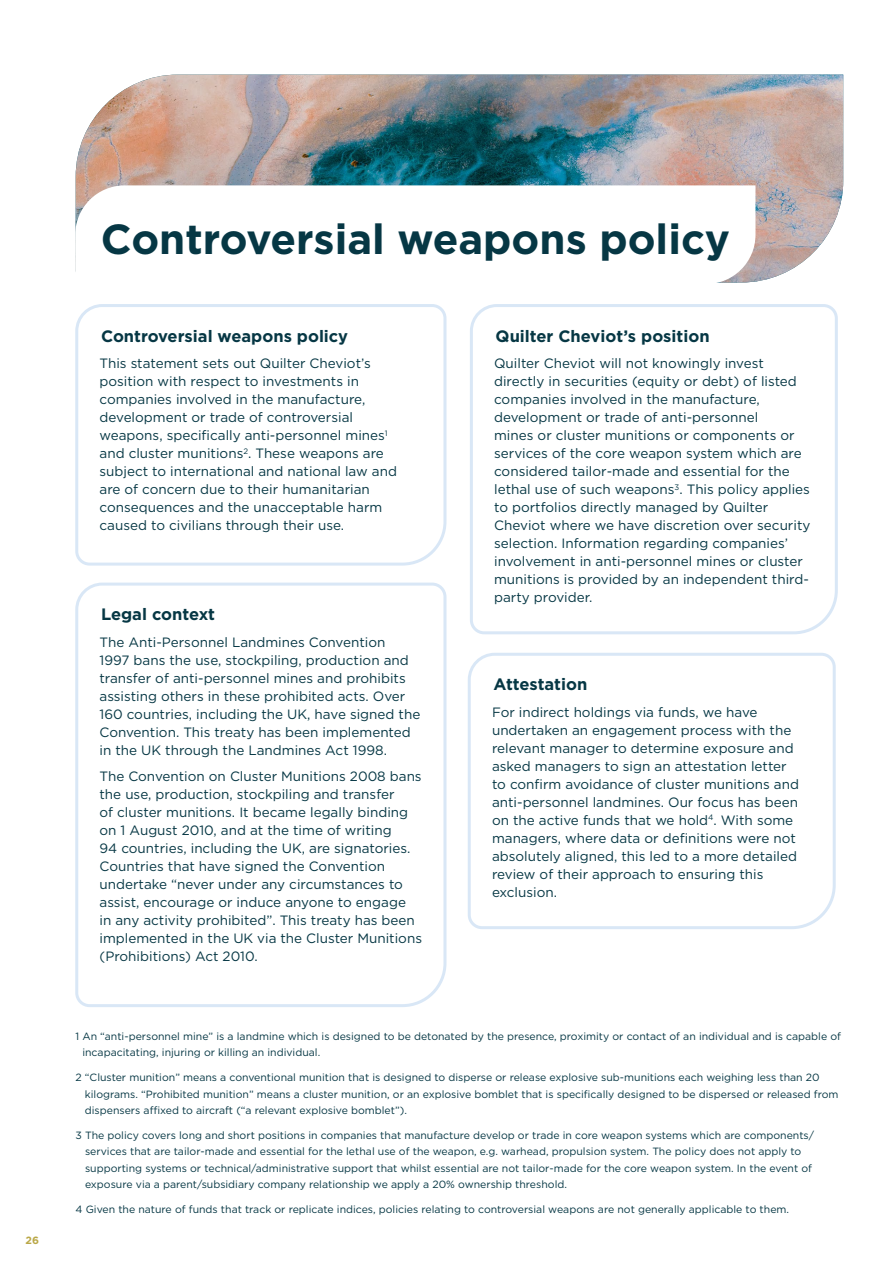
<style>
.page{position:relative;width:893px;height:1263px;background:#fff}
.page>*{position:absolute;margin:0;border:0;box-sizing:border-box;transform-origin:0 0}
.t1{font:700 42px "Gotham";color:#063744}
.t2{font:700 16.5px "Gotham";color:#063744}
.t3{font:13.5px/18px "Gotham";color:#063744}
.t4{font:10.5px/16.5px "Gotham";color:#063744}
.t5{font:700 10.5px "Gotham";color:#baa848}
</style>
<div class="page">
<img style="left:76px;top:75px;width:767px;height:207px">
<svg style="left:75px;top:185px;width:680px;height:98px"></svg>
<svg style="left:75px;top:304px;width:372px;height:262px"></svg>
<svg style="left:75px;top:582px;width:372px;height:425px"></svg>
<svg style="left:470px;top:304px;width:368px;height:331px"></svg>
<svg style="left:468px;top:653px;width:368px;height:276px"></svg>
<p class="t5" style="left:26px;top:1233px;width:15px">26</p>
<h1 class="t1" style="left:101px;top:212px;width:631px">Controversial weapons policy</h1>
<p class="t2" style="left:101px;top:325px;width:249px">Controversial weapons policy</p>
<p class="t3" style="left:100px;top:354px;width:299px">This statement sets out Quilter Cheviot’s position with respect to investments in companies involved in the manufacture, development or trade of controversial weapons, specifically anti-personnel mines<sup>1 </sup>and cluster munitions<sup>2</sup>. These weapons are subject to international and national law and are of concern due to their humanitarian consequences and the unacceptable harm caused to civilians through their use.</p>
<p class="t2" style="left:101px;top:603px;width:116px">Legal context</p>
<p class="t3" style="left:100px;top:632px;width:322px">The Anti-Personnel Landmines Convention<br>1997 bans the use, stockpiling, production and transfer of anti-personnel mines and prohibits assisting others in these prohibited acts. Over 160 countries, including the UK, have signed the Convention. This treaty has been implemented in the UK through the Landmines Act 1998.</p>
<p class="t3" style="left:100px;top:767px;width:324px">The Convention on Cluster Munitions 2008 bans the use, production, stockpiling and transfer<br>of cluster munitions. It became legally binding on 1 August 2010, and at the time of writing<br>94 countries, including the UK, are signatories.<br>Countries that have signed the Convention undertake “never under any circumstances to assist, encourage or induce anyone to engage<br>in any activity prohibited”. This treaty has been implemented in the UK via the Cluster Munitions (Prohibitions) Act 2010.</p>
<p class="t2" style="left:496px;top:325px;width:215px">Quilter Cheviot’s position</p>
<p class="t3" style="left:494px;top:354px;width:318px">Quilter Cheviot will not knowingly invest directly in securities (equity or debt) of listed companies involved in the manufacture, development or trade of anti-personnel<br>mines or cluster munitions or components or services of the core weapon system which are considered tailor-made and essential for the lethal use of such weapons<sup>3</sup>. This policy applies to portfolios directly managed by Quilter Cheviot where we have discretion over security selection. Information regarding companies’ involvement in anti-personnel mines or cluster munitions is provided by an independent third&shy;party provider.</p>
<p class="t2" style="left:493px;top:673px;width:95px">Attestation</p>
<p class="t3" style="left:492px;top:703px;width:309px">For indirect holdings via funds, we have undertaken an engagement process with the relevant manager to determine exposure and asked managers to sign an attestation letter to confirm avoidance of cluster munitions and anti-personnel landmines. Our focus has been on the active funds that we hold<sup>4</sup>. With some managers, where data or definitions were not absolutely aligned, this led to a more detailed review of their approach to ensuring this exclusion.</p>
<p class="t4" style="left:82px;top:1027px;width:760px;text-indent:-7px">1 An “anti-personnel mine” is a landmine which is designed to be detonated by the presence, proximity or contact of an individual and is capable of incapacitating, injuring or killing an individual.</p>
<p class="t4" style="left:85px;top:1069px;width:755px;text-indent:-9px">2 “Cluster munition” means a conventional munition that is designed to disperse or release explosive sub-munitions each weighing less than 20 kilograms. “Prohibited munition” means a cluster munition, or an explosive bomblet that is specifically designed to be dispersed or released from dispensers affixed to aircraft (“a relevant explosive bomblet”).</p>
<p class="t4" style="left:85px;top:1127px;width:731px;text-indent:-10px">3 The policy covers long and short positions in companies that manufacture develop or trade in core weapon systems which are components/ services that are tailor-made and essential for the lethal use of the weapon, e.g. warhead, propulsion system. The policy does not apply to supporting systems or technical/administrative support that whilst essential are not tailor-made for the core weapon system. In the event of exposure via a parent/subsidiary company relationship we apply a 20% ownership threshold.</p>
<p class="t4" style="left:75px;top:1201px;width:715px">4 Given the nature of funds that track or replicate indices, policies relating to controversial weapons are not generally applicable to them.</p>
</div>
